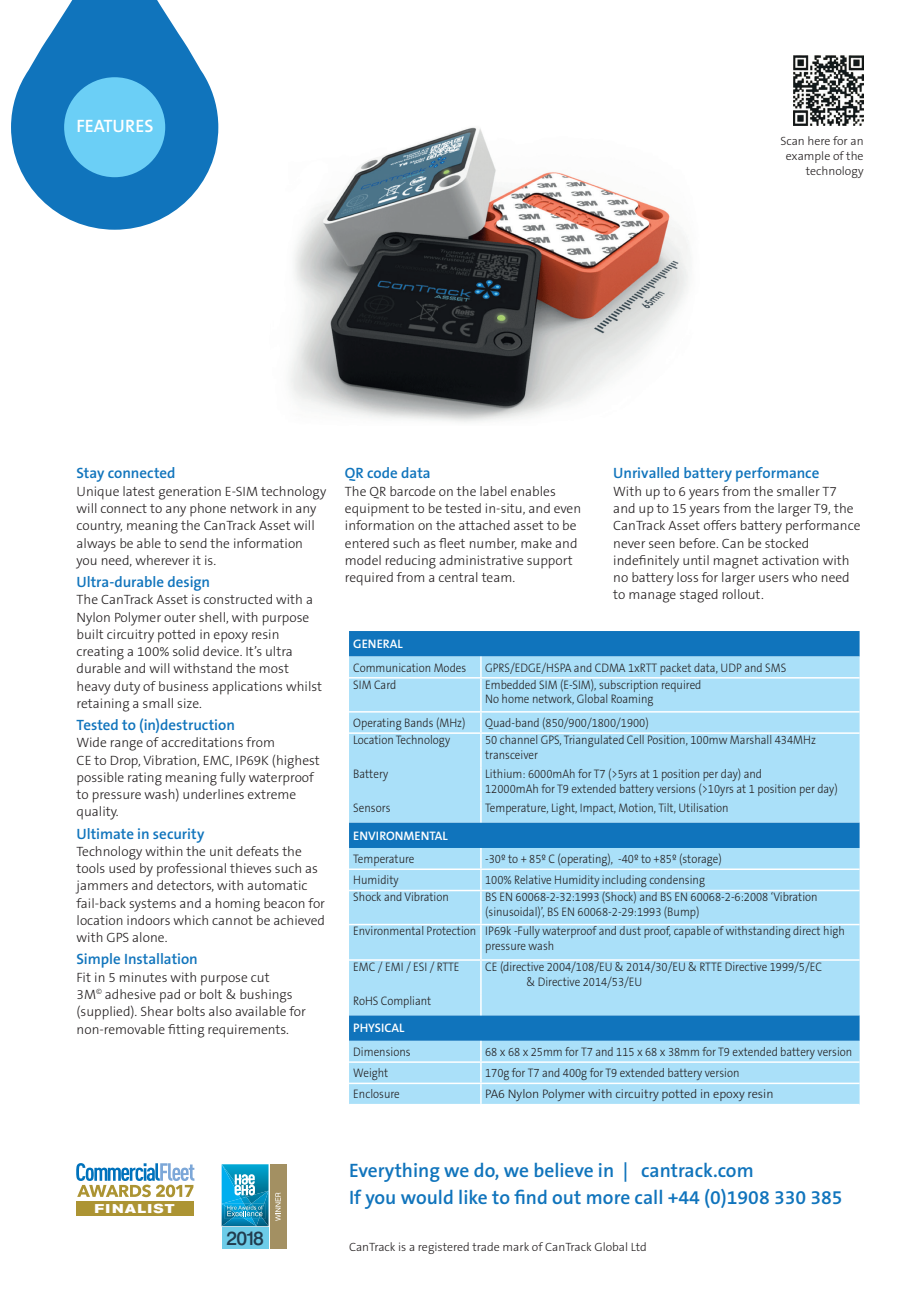
<style>
.page{position:relative;width:919px;height:1289px;background:#fff}
.page>*{position:absolute;margin:0;border:0;box-sizing:border-box;transform-origin:0 0}
.t1{font:600 19.5px/27px "The Sans B6";color:#1074bc}
.t2{font:500 19.2px "Swiss 721 BT";color:#213d50}
.t3{font:600 18px "The Sans B6";color:#fff}
.t4{font:600 15px "The Sans B6";color:#1074bc}
.t5{font:300 13.5px/17.2px "The Sans B3";color:#231f20}
.t6{font:700 expanded 12.6px "Akzidenz Grotesk BE";letter-spacing:.1em;color:#fff}
.t7{font:300 12.3px/14.9px "The Sans B3";color:#231f20;scale:.9 1}
.t8{font:300 12.3px "The Sans B3";color:#231f20}
.t9{font:600 12.3px "The Sans B6";color:#fff}
.t10{font:300 12px/15px "The Sans B3";color:#231f20;text-align:right}
</style>
<div class="page">
<img style="left:290px;top:127px;width:399px;height:295px">
<svg style="left:11px;top:0;width:207px;height:230px;fill:#1074bc"></svg>
<div style="left:349px;top:631px;width:510px;height:25px;background:#1074bc"></div>
<svg style="left:349px;top:656px;width:510px;height:447px;background:#98d3f1"></svg>
<svg style="left:480px;top:656px;width:1px;height:21px"></svg>
<hr style="left:349px;top:677px;width:132px;height:1px;background:#fff">
<hr style="left:481px;top:677px;width:378px;height:1px;background:#fff">
<hr style="left:480px;top:678px;width:1px;height:33px;background:#fff">
<hr style="left:349px;top:711px;width:132px;height:1px;background:#fff">
<hr style="left:481px;top:711px;width:378px;height:1px;background:#fff">
<svg style="left:480px;top:712px;width:1px;height:20px"></svg>
<hr style="left:349px;top:732px;width:132px;height:2px;background:#fff">
<hr style="left:481px;top:732px;width:378px;height:2px;background:#fff">
<hr style="left:480px;top:734px;width:1px;height:33px;background:#fff">
<hr style="left:480px;top:767px;width:1px;height:34px;background:#fff">
<svg style="left:480px;top:801px;width:1px;height:21px"></svg>
<hr style="left:349px;top:868px;width:132px;height:2px;background:#fff">
<hr style="left:481px;top:868px;width:378px;height:2px;background:#fff">
<hr style="left:349px;top:889px;width:132px;height:2px;background:#fff">
<hr style="left:481px;top:889px;width:378px;height:2px;background:#fff">
<hr style="left:349px;top:923px;width:132px;height:2px;background:#fff">
<hr style="left:481px;top:923px;width:378px;height:2px;background:#fff">
<hr style="left:349px;top:959px;width:132px;height:1px;background:#fff">
<hr style="left:481px;top:959px;width:378px;height:1px;background:#fff">
<svg style="left:480px;top:848px;width:1px;height:41px"></svg>
<hr style="left:480px;top:891px;width:1px;height:32px;background:#fff">
<hr style="left:480px;top:925px;width:1px;height:34px;background:#fff">
<hr style="left:480px;top:960px;width:1px;height:34px;background:#fff">
<svg style="left:480px;top:994px;width:1px;height:21px"></svg>
<hr style="left:349px;top:1061px;width:132px;height:1px;background:#fff">
<hr style="left:481px;top:1061px;width:378px;height:1px;background:#fff">
<svg style="left:480px;top:1040px;width:1px;height:63px"></svg>
<hr style="left:349px;top:1082px;width:132px;height:2px;background:#fff">
<hr style="left:481px;top:1082px;width:378px;height:2px;background:#fff">
<img style="left:793px;top:55px;width:70px;height:71px">
<svg style="left:76px;top:1163px;width:118px;height:34px"></svg>
<div style="left:77px;top:1200px;width:117px;height:15px;background:#ac9433"></div>
<svg style="left:221px;top:1164px;width:66px;height:85px"></svg>
<div style="left:270px;top:1164px;width:16px;height:85px;background:#a39062"></div>
<svg style="left:275px;top:1192px;width:5px;height:28px"></svg>
<div style="left:222px;top:1227px;width:46px;height:22px;background:#6dcce8"></div>
<svg style="left:222px;top:1164px;width:46px;height:62px;background:#2aa0c8"></svg>
<h3 class="t3" style="left:76px;top:117px;width:78px">FEATURES</h3>
<p class="t10" style="left:780px;top:134px;width:85px">Scan here for an example of the technology</p>
<p class="t4" style="left:77px;top:465px;width:100px">Stay connected</p>
<p class="t5" style="left:77px;top:483px;width:251px">Unique latest generation E-SIM technology will connect to any phone network in any country, meaning the CanTrack Asset will always be able to send the information you need, wherever it is.</p>
<p class="t4" style="left:77px;top:574px;width:135px">Ultra-durable design</p>
<p class="t5" style="left:77px;top:592px;width:247px">The CanTrack Asset is constructed with a Nylon Polymer outer shell, with purpose built circuitry potted in epoxy resin creating a 100% solid device. It’s ultra durable and will withstand the most heavy duty of business applications whilst retaining a small size.</p>
<p class="t4" style="left:77px;top:717px;width:160px">Tested to (in)destruction</p>
<p class="t5" style="left:77px;top:735px;width:245px">Wide range of accreditations from<br>CE to Drop, Vibration, EMC, IP69K (highest possible rating meaning fully waterproof to pressure wash) underlines extreme quality.</p>
<p class="t4" style="left:77px;top:825px;width:129px">Ultimate in security</p>
<p class="t5" style="left:77px;top:843px;width:250px">Technology within the unit defeats the tools used by professional thieves such as jammers and detectors, with automatic fail-back systems and a homing beacon for location indoors which cannot be achieved with GPS alone.</p>
<p class="t4" style="left:77px;top:951px;width:123px">Simple Installation</p>
<p class="t5" style="left:77px;top:969px;width:231px">Fit in 5 minutes with purpose cut<br>3M<sup>©</sup> adhesive pad or bolt &amp; bushings (supplied). Shear bolts also available for non-removable fitting requirements.</p>
<p class="t4" style="left:345px;top:465px;width:87px">QR code data</p>
<p class="t5" style="left:345px;top:483px;width:238px">The QR barcode on the label enables equipment to be tested in-situ, and even information on the attached asset to be entered such as fleet number, make and model reducing administrative support required from a central team.</p>
<p class="t4" style="left:613px;top:465px;width:207px">Unrivalled battery performance</p>
<p class="t5" style="left:613px;top:483px;width:249px">With up to 6 years from the smaller T7 and up to 15 years from the larger T9, the CanTrack Asset offers battery performance never seen before. Can be stocked indefinitely until magnet activation with no battery loss for larger users who need to manage staged rollout.</p>
<p class="t9" style="left:353px;top:637px;width:51px">GENERAL</p>
<p class="t7" style="left:353px;top:660px;width:127px">Communication Modes</p>
<p class="t7" style="left:485px;top:660px;width:336px">GPRS/EDGE/HSPA and CDMA 1xRTT packet data, UDP and SMS</p>
<p class="t7" style="left:353px;top:677px;width:49px">SIM Card</p>
<p class="t7" style="left:485px;top:677px;width:242px">Embedded SIM (E-SIM), subscription required<br>No home network, Global Roaming</p>
<p class="t7" style="left:353px;top:716px;width:126px">Operating Bands (MHz)</p>
<p class="t7" style="left:485px;top:716px;width:183px">Quad-band (850/900/1800/1900)</p>
<p class="t7" style="left:353px;top:733px;width:109px">Location Technology</p>
<p class="t7" style="left:485px;top:733px;width:369px">50 channel GPS, Triangulated Cell Position, 100mw Marshall 434MHz transceiver</p>
<p class="t7" style="left:353px;top:767px;width:40px">Battery</p>
<p class="t7" style="left:485px;top:767px;width:393px">Lithium: 6000mAh for T7 (&gt;5yrs at 1 position per day) and<br>12000mAh for T9 extended battery versions (&gt;10yrs at 1 position per day)</p>
<p class="t7" style="left:353px;top:801px;width:43px">Sensors</p>
<p class="t7" style="left:485px;top:801px;width:272px">Temperature, Light, Impact, Motion, Tilt, Utilisation</p>
<p class="t9" style="left:353px;top:829px;width:96px">ENVIRONMENTAL</p>
<p class="t7" style="left:353px;top:852px;width:70px">Temperature</p>
<p class="t7" style="left:485px;top:852px;width:264px">-30º to + 85º C (operating), -40º to +85º (storage)</p>
<p class="t7" style="left:353px;top:873px;width:52px">Humidity</p>
<p class="t7" style="left:485px;top:873px;width:246px">100% Relative Humidity including condensing</p>
<p class="t7" style="left:353px;top:890px;width:108px">Shock and Vibration</p>
<p class="t7" style="left:485px;top:890px;width:371px">BS EN 60068-2-32:1993 (Shock) and BS EN 60068-2-6:2008 ‘Vibration (sinusoidal)’, BS EN 60068-2-29:1993 (Bump)</p>
<p class="t7" style="left:485px;top:924px;width:401px;text-indent:-132px">Environmental Protection IP69k -Fully waterproof and dust proof, capable of withstanding direct high pressure wash</p>
<p class="t7" style="left:353px;top:959px;width:120px">EMC / EMI / ESI / RTTE</p>
<p class="t7" style="left:526px;top:959px;width:330px;text-indent:-41px">CE (directive 2004/108/EU &amp; 2014/30/EU &amp; RTTE Directive 1999/5/EC &amp; Directive 2014/53/EU</p>
<p class="t7" style="left:353px;top:994px;width:88px">RoHS Compliant</p>
<p class="t9" style="left:353px;top:1021px;width:53px">PHYSICAL</p>
<p class="t7" style="left:353px;top:1044px;width:65px">Dimensions</p>
<p class="t7" style="left:485px;top:1044px;width:409px">68 x 68 x 25mm for T7 and 115 x 68 x 38mm for T9 extended battery version</p>
<p class="t7" style="left:353px;top:1066px;width:40px">Weight</p>
<p class="t7" style="left:485px;top:1066px;width:284px">170g for T7 and 400g for T9 extended battery version</p>
<p class="t7" style="left:353px;top:1087px;width:53px">Enclosure</p>
<p class="t8" style="left:485px;top:1087px;width:290px">PA6 Nylon Polymer with circuitry potted in epoxy resin</p>
<p class="t6" style="left:95px;top:1200px;width:81px">FINALIST</p>
<h2 class="t2" style="left:226px;top:1226px;width:39px">2018</h2>
<h1 class="t1" style="left:349px;top:1157px;width:495px">Everything we do, we believe in | cantrack.com<br>If you would like to find out more call +44 (0)1908 330 385</h1>
<p class="t10" style="left:349px;top:1239px;width:299px">CanTrack is a registered trade mark of CanTrack Global Ltd</p>
</div>
